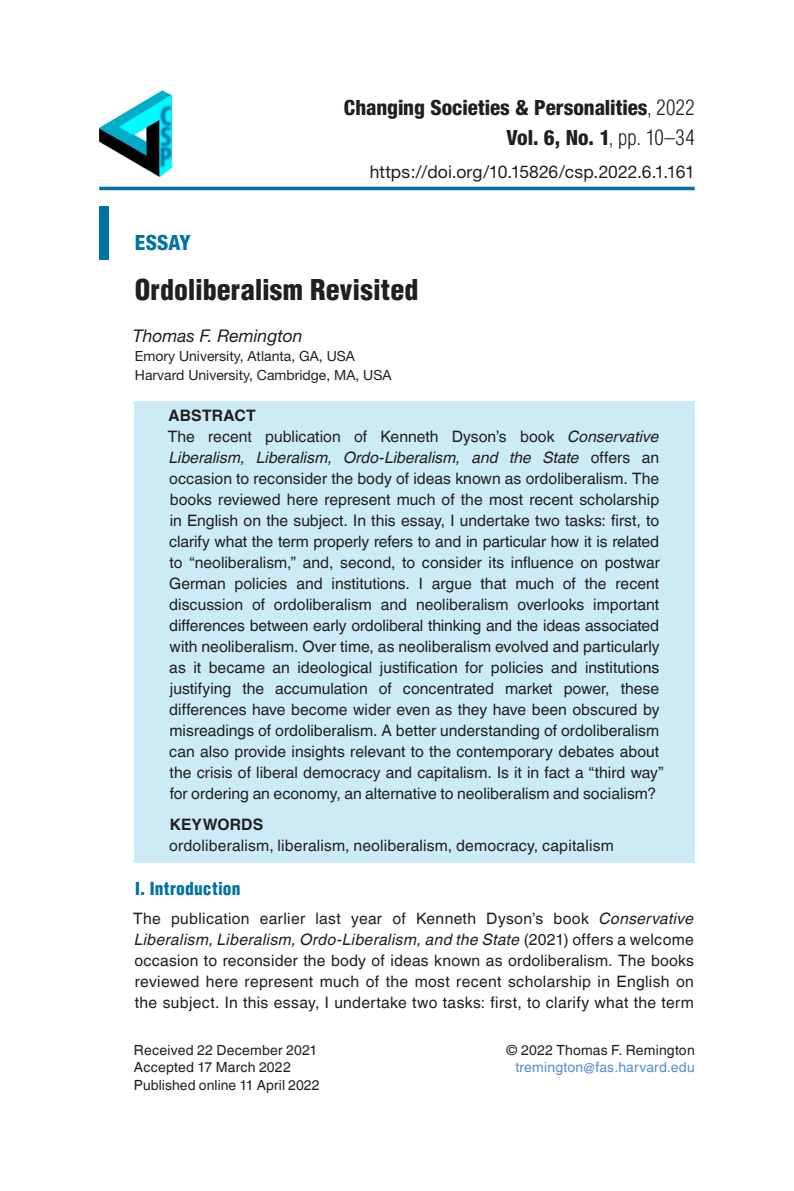
<style>
.page{position:relative;width:794px;height:1191px;background:#fff}
.page>*{position:absolute;margin:0;border:0;box-sizing:border-box;transform-origin:0 0}
.t1{font:900 condensed 28px "Helvetica";letter-spacing:.005em;color:#231f20}
.t2{font:800 condensed 21px/29.8px "Helvetica Neue";letter-spacing:-.005em;color:#231f20;text-align:right}
.t3{font:800 condensed 21px "Helvetica Neue";letter-spacing:.005em;color:#0073a1}
.t4{font:17.5px "Helvetica Neue";letter-spacing:.005em;color:#231f20}
.t5{font:italic 17.5px "Helvetica Neue";color:#231f20}
.t6{font:900 condensed 17.5px "Helvetica";letter-spacing:.01em;color:#0073a1}
.t7{font:15.75px/21px "Helvetica World";color:#231f20}
.t8{font:700 15.75px "Helvetica World";letter-spacing:.015em;color:#231f20}
.t9{font:14px "Helvetica World";letter-spacing:.015em;color:#231f20}
.t10{font:14px/19.2px "Helvetica Neue";color:#231f20}
.t11{font:14px "Helvetica World";letter-spacing:.015em;color:#548dd4}
.s1{font-family:"Helvetica";font-weight:300}
.s2{font-weight:700}
.s3{font-style:italic}
</style>
<div class="page">
<hr style="left:99px;top:187px;width:595px;height:3px;background:#0073a1">
<div style="left:99px;top:207px;width:10px;height:53px;background:#0073a1"></div>
<img style="left:99px;top:91px;width:72px;height:85px">
<div style="left:134px;top:401px;width:560px;height:461px;background:#ccebf7"></div>
<h2 class="t2" style="left:344px;top:93px;width:352px">Changing Societies &amp; Personalities<span class="s1">, 2022<br></span>Vol. 6, No. 1<span class="s1">, pp. 10–34</span></h2>
<p class="t4" style="left:370px;top:161px;width:326px">https://doi.org/10.15826/csp.2022.6.1.161</p>
<h2 class="t3" style="left:135px;top:230px;width:57px">ESSAY</h2>
<h1 class="t1" style="left:135px;top:272px;width:285px">Ordoliberalism Revisited</h1>
<p class="t5" style="left:133px;top:325px;width:171px">Thomas F. Remington</p>
<p class="t10" style="left:135px;top:346px;width:258px">Emory University, Atlanta, GA, USA<br>Harvard University, Cambridge, MA, USA</p>
<p class="t7" style="left:168px;top:405px;width:497px"><span class="s2">ABSTRACT<br></span>The recent publication of Kenneth Dyson’s book <span class="s3">Conservative Liberalism, Liberalism, Ordo-Liberalism, and the State</span> offers an occasion to reconsider the body of ideas known as ordoliberalism. The books reviewed here represent much of the most recent scholarship in English on the subject. In this essay, I undertake two tasks: first, to clarify what the term properly refers to and in particular how it is related to “neoliberalism,” and, second, to consider its influence on postwar German policies and institutions. I argue that much of the recent discussion of ordoliberalism and neoliberalism overlooks important differences between early ordoliberal thinking and the ideas associated with neoliberalism. Over time, as neoliberalism evolved and particularly as it became an ideological justification for policies and institutions justifying the accumulation of concentrated market power, these differences have become wider even as they have been obscured by misreadings of ordoliberalism. A better understanding of ordoliberalism can also provide insights relevant to the contemporary debates about the crisis of liberal democracy and capitalism. Is it in fact a “third way” for ordering an economy, an alternative to neoliberalism and socialism?</p>
<p class="t8" style="left:170px;top:815px;width:95px">KEYWORDS</p>
<p class="t7" style="left:169px;top:835px;width:446px">ordoliberalism, liberalism, neoliberalism, democracy, capitalism</p>
<p class="t6" style="left:135px;top:877px;width:107px">I. Introduction</p>
<p class="t7" style="left:133px;top:908px;width:562px;text-align:justify">The publication earlier last year of Kenneth Dyson’s book <span class="s3">Conservative Liberalism, Liberalism, Ordo-Liberalism, and the State</span> (2021) offers a welcome occasion to reconsider the body of ideas known as ordoliberalism. The books reviewed here represent much of the most recent scholarship in English on the subject. In this essay, I undertake two tasks: first, to clarify what the term</p>
<p class="t9" style="left:134px;top:1041px;width:185px">Received 22 December 2021</p>
<p class="t9" style="left:505px;top:1041px;width:191px">© 2022 Thomas F. Remington</p>
<p class="t9" style="left:134px;top:1059px;width:158px">Accepted 17 March 2022</p>
<p class="t11" style="left:515px;top:1059px;width:181px">tremington@fas.harvard.edu</p>
<p class="t9" style="left:134px;top:1076px;width:187px">Published online 11 April 2022</p>
</div>
